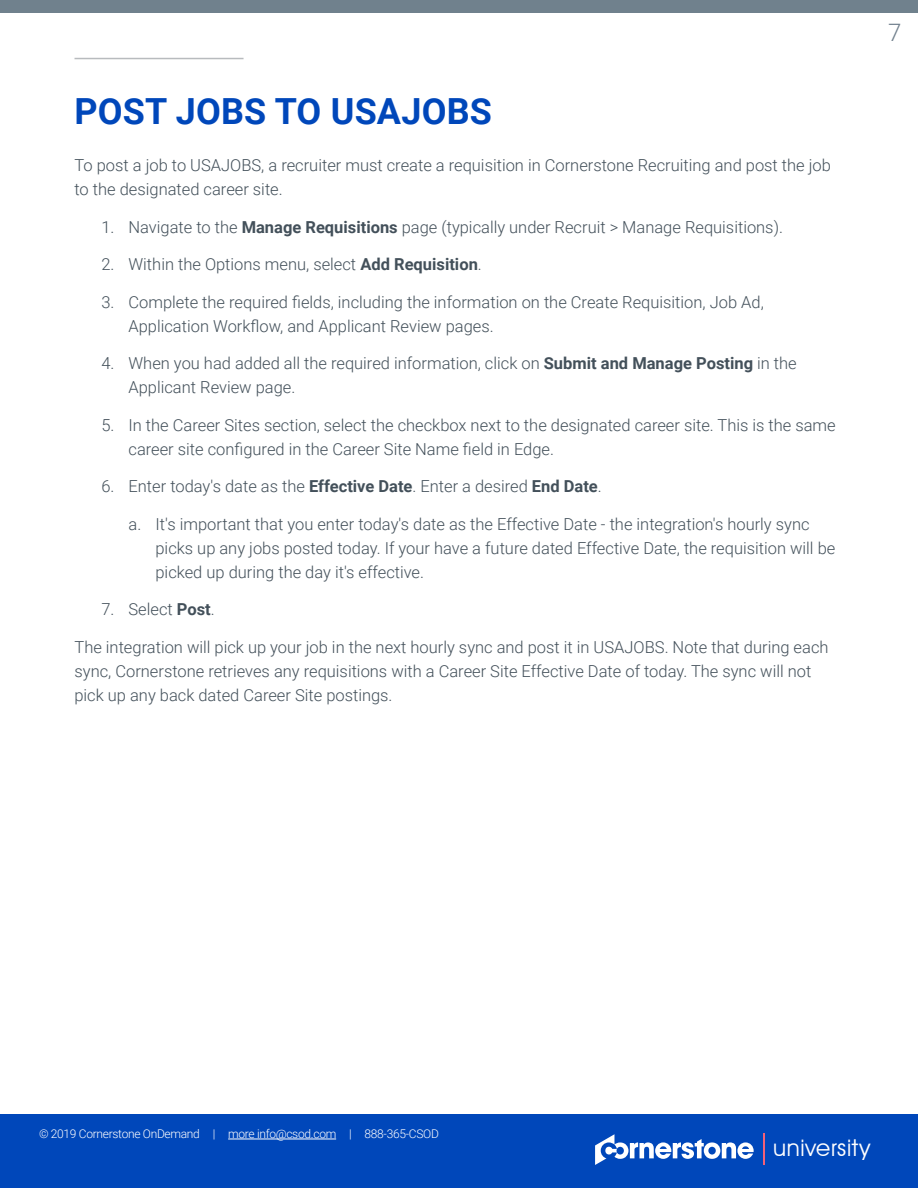
<style>
.page{position:relative;width:918px;height:1188px;background:#fff}
.page>*{position:absolute;margin:0;border:0;box-sizing:border-box;transform-origin:0 0}
.t1{font:700 36px "Roboto";letter-spacing:.005em;color:#0047ba}
.t2{font:300 24px "Roboto";color:#71808d}
.t3{font:23.25px "Avant Garde IT Cby BT";letter-spacing:.025em;color:#fff}
.t4{font:300 16.5px/24px "Roboto";color:#43505a}
.t5{font:300 12px "Roboto";letter-spacing:-.025em;color:#fff}
.s1{font-weight:700}
</style>
<div class="page">
<div style="left:0;top:0;width:918px;height:14px;background:#70818d"></div>
<div style="left:0;top:1114px;width:918px;height:74px;background:#0047ba"></div>
<hr style="left:228px;top:1139px;width:108px;height:1px;background:#fff">
<hr style="left:764px;top:1134px;width:1px;height:31px;background:#f26178">
<svg style="left:595px;top:1134px;width:159px;height:31px"></svg>
<hr style="left:75px;top:58px;width:169px;height:1px;background:#b8bbbe">
<h1 class="t1" style="left:75px;top:86px;width:419px">POST JOBS TO USAJOBS</h1>
<p class="t4" style="left:75px;top:153px;width:758px">To post a job to USAJOBS, a recruiter must create a requisition in Cornerstone Recruiting and post the job to the designated career site.</p>
<p class="t4" style="left:102px;top:214px;width:683px">1. Navigate to the <span class="s1">Manage Requisitions</span> page (typically under Recruit &gt; Manage Requisitions).</p>
<p class="t4" style="left:102px;top:252px;width:382px">2. Within the Options menu, select <span class="s1">Add Requisition</span>.</p>
<p class="t4" style="left:129px;top:289px;width:637px;text-indent:-27px">3. Complete the required fields, including the information on the Create Requisition, Job Ad,<br>Application Workflow, and Applicant Review pages.</p>
<p class="t4" style="left:129px;top:351px;width:670px;text-indent:-27px">4. When you had added all the required information, click on <span class="s1">Submit and Manage Posting</span> in the<br>Applicant Review page.</p>
<p class="t4" style="left:129px;top:412px;width:709px;text-indent:-27px">5. In the Career Sites section, select the checkbox next to the designated career site. This is the same career site configured in the Career Site Name field in Edge.</p>
<p class="t4" style="left:102px;top:474px;width:502px">6. Enter today's date as the <span class="s1">Effective Date</span>. Enter a desired <span class="s1">End Date</span>.</p>
<p class="t4" style="left:156px;top:511px;width:681px;text-indent:-27px">a. It's important that you enter today's date as the Effective Date - the integration's hourly sync picks up any jobs posted today. If your have a future dated Effective Date, the requisition will be picked up during the day it's effective.</p>
<p class="t4" style="left:101px;top:597px;width:115px">7. Select <span class="s1">Post</span>.</p>
<p class="t4" style="left:74px;top:634px;width:756px">The integration will pick up your job in the next hourly sync and post it in USAJOBS. Note that during each sync, Cornerstone retrieves any requisitions with a Career Site Effective Date of today. The sync will not pick up any back dated Career Site postings.</p>
<h2 class="t2" style="left:888px;top:15px;width:15px">7</h2>
<p class="t5" style="left:39px;top:1125px;width:401px">© 2019 Cornerstone OnDemand | more info@csod.com | 888-365-CSOD</p>
<h3 class="t3" style="left:773px;top:1134px;width:99px">university</h3>
</div>
